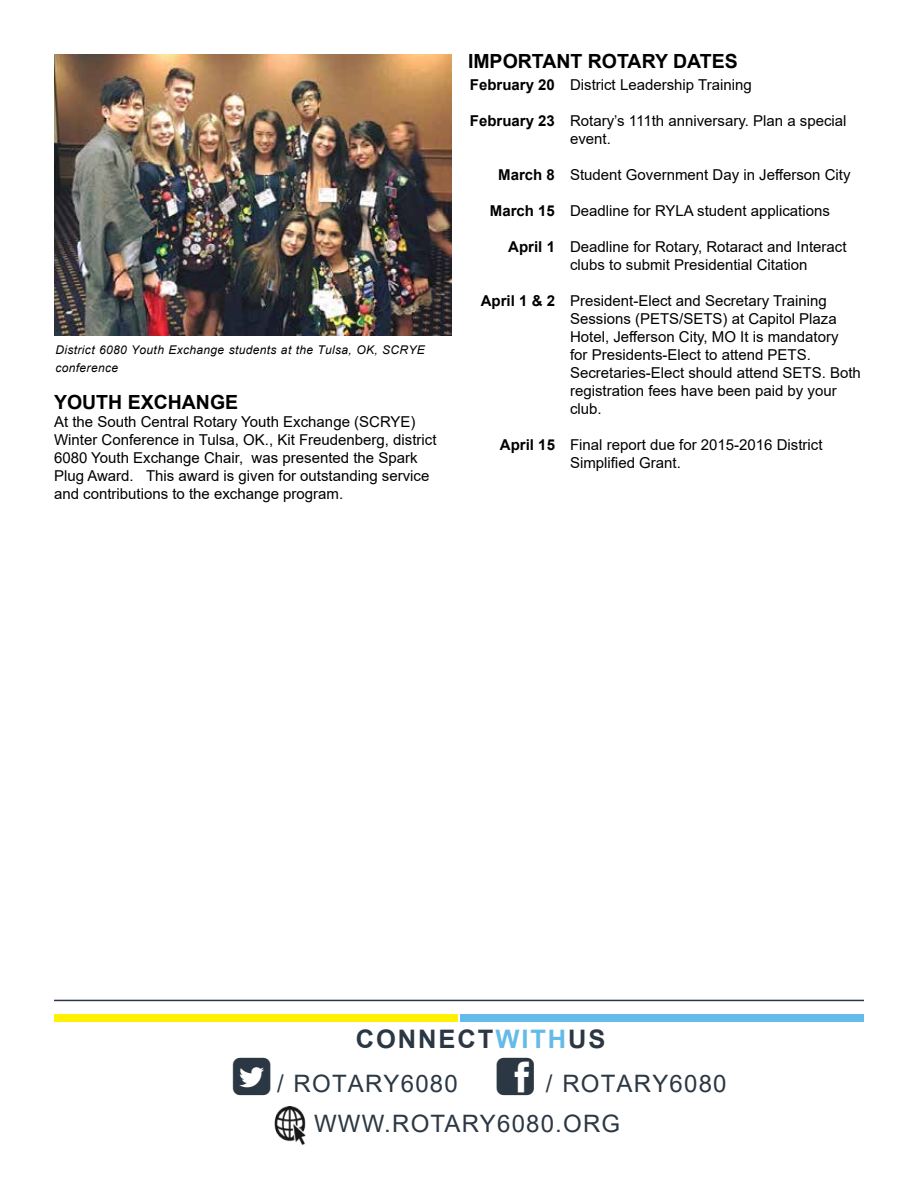
<style>
.page{position:relative;width:918px;height:1188px;background:#fff}
.page>*{position:absolute;margin:0;border:0;box-sizing:border-box;transform-origin:0 0}
.t1{font:700 25.5px "Arial";letter-spacing:.075em;color:#2b3743}
.t2{font:24px/39.3px "Arial";letter-spacing:.05em;color:#2b3743}
.t3{font:700 19.5px "Arial";color:#000}
.t4{font:15px/18px "Arial";color:#000}
.t5{font:700 15px "Arial";color:#000}
.t6{font:italic 12px/18px "Arial";letter-spacing:.03em;color:#000}
.s1{color:#64bae9}
</style>
<div class="page">
<img style="left:54px;top:54px;width:398px;height:282px">
<div style="left:54px;top:1015px;width:404px;height:7px;background:#fff101"></div>
<div style="left:460px;top:1015px;width:404px;height:7px;background:#64bae9"></div>
<img style="left:274px;top:1107px;width:32px;height:38px">
<hr style="left:54px;top:1000px;width:810px;height:1px;background:#2b3743">
<p class="t6" style="left:56px;top:342px;width:371px">District 6080 Youth Exchange students at the Tulsa, OK, SCRYE conference</p>
<h3 class="t3" style="left:54px;top:394px;width:186px">YOUTH EXCHANGE</h3>
<p class="t4" style="left:54px;top:413px;width:384px">At the South Central Rotary Youth Exchange (SCRYE)<br>Winter Conference in Tulsa, OK., Kit Freudenberg, district 6080 Youth Exchange Chair, was presented the Spark Plug Award. This award is given for outstanding service and contributions to the exchange program.</p>
<h3 class="t3" style="left:468px;top:54px;width:271px">IMPORTANT ROTARY DATES</h3>
<p class="t5" style="left:470px;top:79px;width:87px">February 20</p>
<p class="t5" style="left:470px;top:115px;width:87px">February 23</p>
<p class="t4" style="left:570px;top:77px;width:183px">District Leadership Training</p>
<p class="t4" style="left:570px;top:113px;width:278px">Rotary’s 111th anniversary. Plan a special event.</p>
<p class="t4" style="left:570px;top:166px;width:282px">Student Government Day in Jefferson City</p>
<p class="t4" style="left:570px;top:203px;width:261px">Deadline for RYLA student applications</p>
<p class="t4" style="left:570px;top:239px;width:278px">Deadline for Rotary, Rotaract and Interact clubs to submit Presidential Citation</p>
<p class="t4" style="left:570px;top:293px;width:292px">President-Elect and Secretary Training Sessions (PETS/SETS) at Capitol Plaza Hotel, Jefferson City, MO It is mandatory<br>for Presidents-Elect to attend PETS.<br>Secretaries-Elect should attend SETS. Both registration fees have been paid by your club.</p>
<p class="t4" style="left:570px;top:437px;width:254px">Final report due for 2015-2016 District<br>Simplified Grant.</p>
<p class="t5" style="left:498px;top:169px;width:58px">March 8</p>
<p class="t5" style="left:490px;top:205px;width:67px">March 15</p>
<p class="t5" style="left:508px;top:241px;width:48px">April 1</p>
<p class="t5" style="left:481px;top:295px;width:76px">April 1 &amp; 2</p>
<p class="t5" style="left:500px;top:439px;width:57px">April 15</p>
<h1 class="t1" style="left:356px;top:1029px;width:251px">CONNECT<span class="s1">WITH</span>US</h1>
<h2 class="t2" style="left:277px;top:1066px;width:182px">/ ROTARY6080</h2>
<h2 class="t2" style="left:314px;top:1066px;width:414px;text-indent:232px">/ ROTARY6080<br>WWW.ROTARY6080.ORG</h2>
</div>
